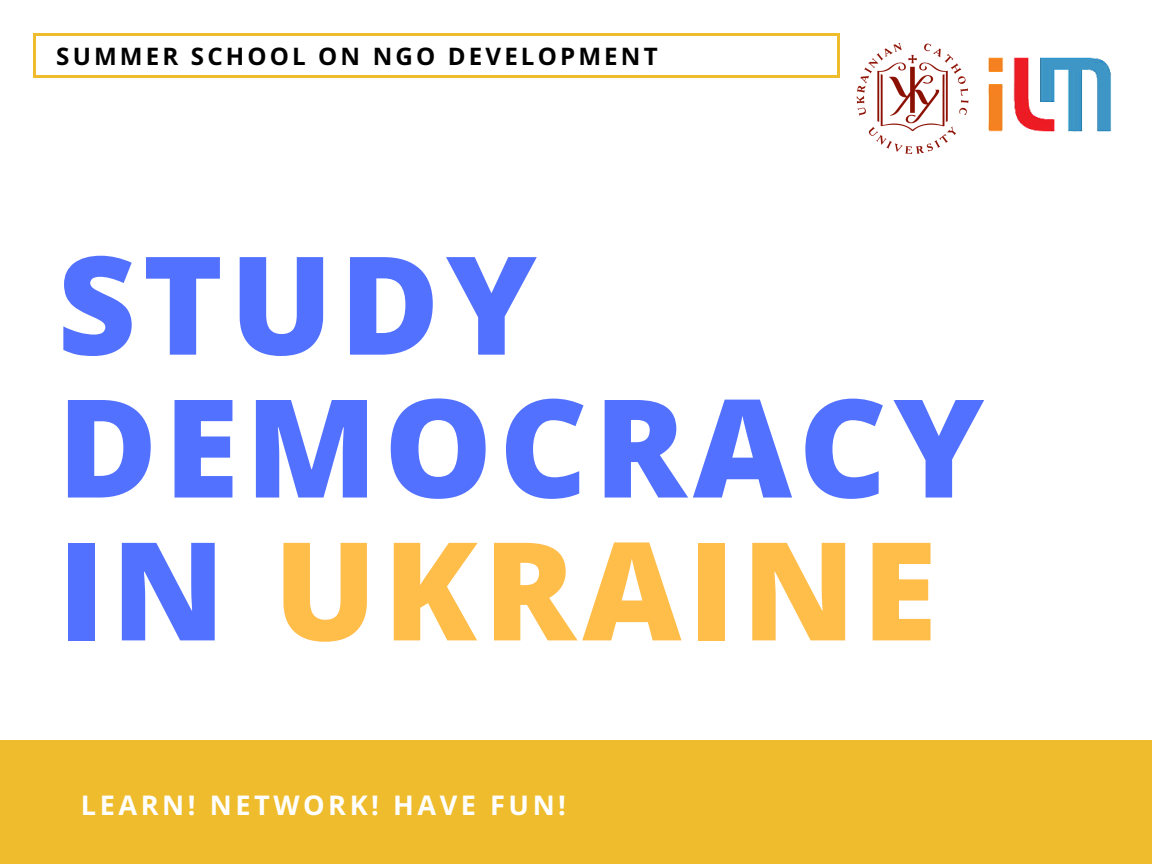
<style>
.page{position:relative;width:1152px;height:864px;background:#fff}
.page>*{position:absolute;margin:0;border:0;box-sizing:border-box;transform-origin:0 0}
.t1{font:800 136.65px/142.8px "Open Sans";letter-spacing:.045em;color:#5271ff}
.t2{font:700 27.15px "Open Sans";letter-spacing:.13em;color:#fff}
.t3{font:700 24.15px "Open Sans";letter-spacing:.13em;color:#000}
.s1{color:#ffbd4a}
</style>
<div class="page">
<hr style="left:33px;top:35px;width:2px;height:40px;background:#eebc2d">
<hr style="left:838px;top:35px;width:2px;height:40px;background:#eebc2d">
<hr style="left:35px;top:75px;width:803px;height:2px;background:#eebc2d">
<hr style="left:35px;top:33px;width:803px;height:2px;background:#eebc2d">
<div style="left:0;top:740px;width:1152px;height:124px;background:#eebc2d"></div>
<img style="left:856px;top:43px;width:113px;height:111px">
<img style="left:988px;top:57px;width:124px;height:75px">
<p class="t3" style="left:56px;top:39px;width:603px">SUMMER SCHOOL ON NGO DEVELOPMENT</p>
<h1 class="t1" style="left:57px;top:230px;width:928px">STUDY<br>DEMOCRACY<br>IN <span class="s1">UKRAINE</span></h1>
<p class="t2" style="left:81px;top:786px;width:487px">LEARN! NETWORK! HAVE FUN!</p>
</div>
